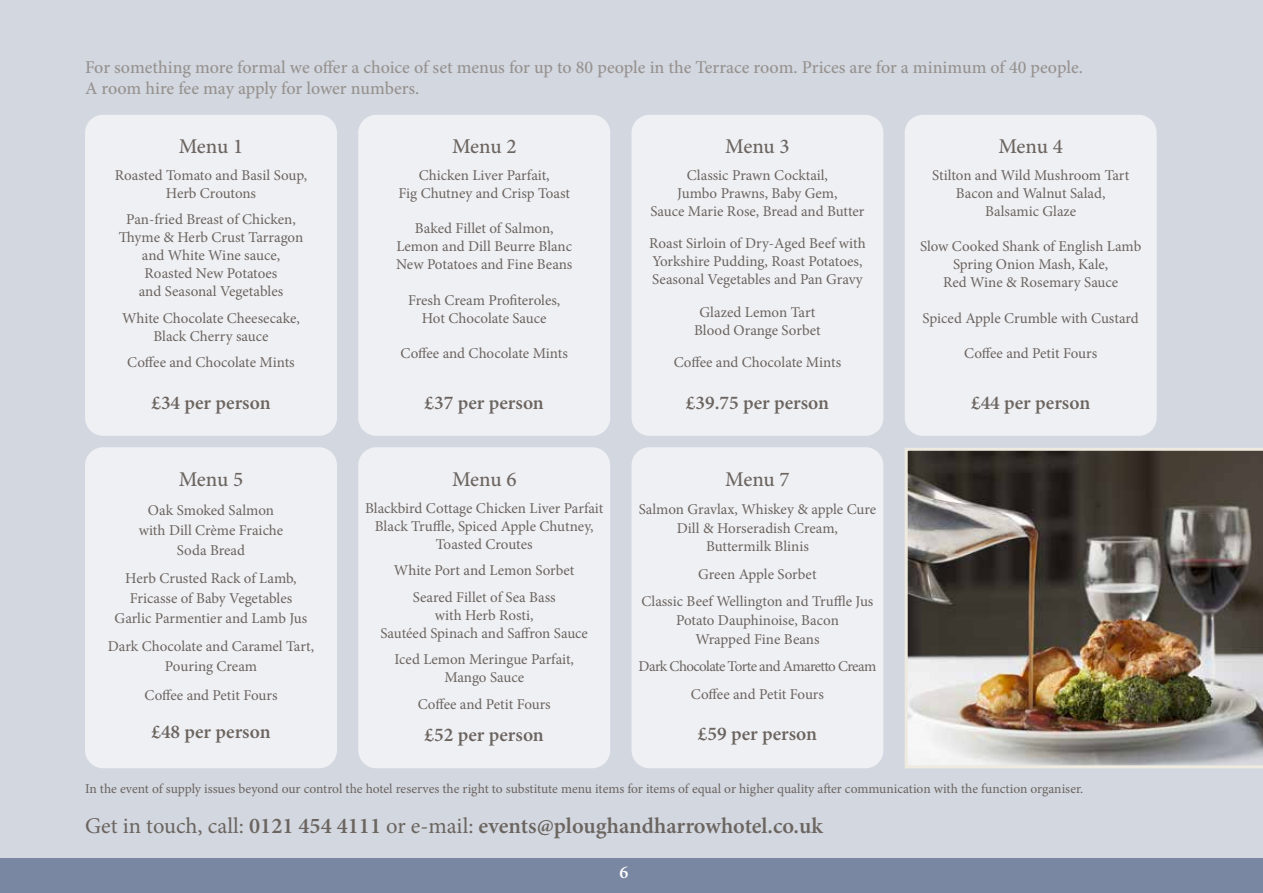
<style>
.page{position:relative;width:1263px;height:893px;background:#fff}
.page>*{position:absolute;margin:0;border:0;box-sizing:border-box;transform-origin:0 0}
.t1{font:600 22.5px "Minion Pro";color:#6b645f}
.t2{font:500 21px "Minion Pro";letter-spacing:-.015em;color:#6b645f}
.t3{font:600 19.5px "Minion Pro";color:#6b645f}
.t4{font:500 18px/21.6px "Minion Pro";letter-spacing:-.005em;color:#97928f}
.t5{font:600 18px "Minion Pro";color:#fff}
.t6{font:15px/18px "Minion Pro";letter-spacing:-.005em;color:#6b645f;text-align:center}
.t7{font:15px/27.5px "Minion Pro";letter-spacing:-.04em;color:#6b645f;text-align:center}
.t8{font:13.5px "Minion Pro";letter-spacing:-.005em;color:#6b645f}
.s1{font-weight:400}
</style>
<div class="page">
<div style="left:0;top:0;width:1263px;height:865px;background:#d2d7e0"></div>
<div style="left:0;top:859px;width:1263px;height:34px;background:#7987a2"></div>
<div style="left:85px;top:115px;width:252px;height:321px;background:#eff0f4;border-radius:18px"></div>
<div style="left:85px;top:447px;width:252px;height:321px;background:#eff0f4;border-radius:18px"></div>
<div style="left:358px;top:115px;width:252px;height:321px;background:#eff0f4;border-radius:18px"></div>
<div style="left:358px;top:447px;width:252px;height:321px;background:#eff0f4;border-radius:18px"></div>
<div style="left:631px;top:115px;width:252px;height:321px;background:#eff0f4;border-radius:18px"></div>
<div style="left:631px;top:447px;width:252px;height:321px;background:#eff0f4;border-radius:18px"></div>
<div style="left:905px;top:115px;width:252px;height:321px;background:#eff0f4;border-radius:18px"></div>
<img style="left:905px;top:448px;width:358px;height:320px">
<p class="t4" style="left:85px;top:56px;width:999px">For something more formal we offer a choice of set menus for up to 80 people in the Terrace room. Prices are for a minimum of 40 people.<br>A room hire fee may apply for lower numbers.</p>
<h2 class="t2" style="left:179px;top:132px;width:66px">Menu 1</h2>
<p class="t6" style="left:115px;top:166px;width:194px">Roasted Tomato and Basil Soup,<br>Herb Croutons</p>
<p class="t6" style="left:119px;top:210px;width:186px">Pan-fried Breast of Chicken,<br>Thyme &amp; Herb Crust Tarragon and White Wine sauce,<br>Roasted New Potatoes<br>and Seasonal Vegetables</p>
<p class="t6" style="left:122px;top:309px;width:179px">White Chocolate Cheesecake,<br>Black Cherry sauce</p>
<p class="t6" style="left:127px;top:353px;width:169px">Coffee and Chocolate Mints</p>
<h3 class="t3" style="left:151px;top:389px;width:121px">£34 per person</h3>
<h2 class="t2" style="left:179px;top:465px;width:66px">Menu 5</h2>
<p class="t6" style="left:139px;top:500px;width:146px;line-height:20px">Oak Smoked Salmon with Dill Crème Fraiche<br>Soda Bread</p>
<p class="t6" style="left:115px;top:568px;width:194px;line-height:20px">Herb Crusted Rack of Lamb,<br>Fricasse of Baby Vegetables<br>Garlic Parmentier and Lamb Jus</p>
<p class="t6" style="left:108px;top:637px;width:208px;line-height:20px">Dark Chocolate and Caramel Tart,<br>Pouring Cream</p>
<p class="t6" style="left:144px;top:686px;width:134px">Coffee and Petit Fours</p>
<h3 class="t3" style="left:151px;top:719px;width:121px">£48 per person</h3>
<h2 class="t2" style="left:452px;top:132px;width:66px">Menu 2</h2>
<p class="t6" style="left:398px;top:166px;width:173px">Chicken Liver Parfait,<br>Fig Chutney and Crisp Toast</p>
<p class="t6" style="left:396px;top:219px;width:178px">Baked Fillet of Salmon,<br>Lemon and Dill Beurre Blanc<br>New Potatoes and Fine Beans</p>
<p class="t6" style="left:408px;top:291px;width:154px">Fresh Cream Profiteroles,<br>Hot Chocolate Sauce</p>
<p class="t6" style="left:400px;top:344px;width:169px">Coffee and Chocolate Mints</p>
<h3 class="t3" style="left:425px;top:389px;width:121px">£37 per person</h3>
<h2 class="t2" style="left:452px;top:465px;width:66px">Menu 6</h2>
<p class="t6" style="left:365px;top:499px;width:240px">Blackbird Cottage Chicken Liver Parfait<br>Black Truffle, Spiced Apple Chutney,<br>Toasted Croutes</p>
<p class="t6" style="left:394px;top:557px;width:182px;line-height:26.5px">White Port and Lemon Sorbet<br>Seared Fillet of Sea Bass</p>
<p class="t6" style="left:380px;top:606px;width:209px">with Herb Rosti,<br>Sautéed Spinach and Saffron Sauce</p>
<p class="t6" style="left:394px;top:650px;width:181px">Iced Lemon Meringue Parfait,<br>Mango Sauce</p>
<p class="t6" style="left:418px;top:695px;width:134px">Coffee and Petit Fours</p>
<h3 class="t3" style="left:425px;top:721px;width:121px">£52 per person</h3>
<h2 class="t2" style="left:725px;top:132px;width:66px">Menu 3</h2>
<p class="t6" style="left:650px;top:166px;width:215px">Classic Prawn Cocktail,<br>Jumbo Prawns, Baby Gem,<br>Sauce Marie Rose, Bread and Butter</p>
<p class="t6" style="left:649px;top:234px;width:218px;text-align:left">Roast Sirloin of Dry-Aged Beef with<br>Yorkshire Pudding, Roast Potatoes,<br>Seasonal Vegetables and Pan Gravy</p>
<p class="t6" style="left:694px;top:303px;width:128px">Glazed Lemon Tart<br>Blood Orange Sorbet</p>
<p class="t6" style="left:674px;top:353px;width:169px">Coffee and Chocolate Mints</p>
<h3 class="t3" style="left:686px;top:389px;width:145px">£39.75 per person</h3>
<h2 class="t2" style="left:725px;top:465px;width:66px">Menu 7</h2>
<p class="t6" style="left:639px;top:499px;width:239px;line-height:18.9px">Salmon Gravlax, Whiskey &amp; apple Cure<br>Dill &amp; Horseradish Cream,<br>Buttermilk Blinis</p>
<p class="t6" style="left:641px;top:560px;width:233px;line-height:27.5px">Green Apple Sorbet<br>Classic Beef Wellington and Truffle Jus</p>
<p class="t6" style="left:676px;top:611px;width:164px;line-height:18.9px">Potato Dauphinoise, Bacon<br>Wrapped Fine Beans</p>
<p class="t7" style="left:639px;top:653px;width:239px">Dark Chocolate Torte and Amaretto Cream<br>Coffee and Petit Fours</p>
<h3 class="t3" style="left:698px;top:721px;width:121px">£59 per person</h3>
<h2 class="t2" style="left:998px;top:132px;width:66px">Menu 4</h2>
<p class="t6" style="left:932px;top:166px;width:199px">Stilton and Wild Mushroom Tart<br>Bacon and Walnut Salad,<br>Balsamic Glaze</p>
<p class="t6" style="left:920px;top:237px;width:223px">Slow Cooked Shank of English Lamb<br>Spring Onion Mash, Kale,<br>Red Wine &amp; Rosemary Sauce</p>
<p class="t6" style="left:923px;top:309px;width:218px">Spiced Apple Crumble with Custard</p>
<p class="t6" style="left:964px;top:344px;width:134px">Coffee and Petit Fours</p>
<h3 class="t3" style="left:971px;top:389px;width:121px">£44 per person</h3>
<p class="t8" style="left:85px;top:780px;width:1000px">In the event of supply issues beyond our control the hotel reserves the right to substitute menu items for items of equal or higher quality after communication with the function organiser.</p>
<h1 class="t1" style="left:85px;top:810px;width:739px"><span class="s1">Get in touch, call:</span> 0121 454 4111 <span class="s1">or e-mail:</span> events@ploughandharrowhotel.co.uk</h1>
<p class="t5" style="left:620px;top:860px;width:10px">6</p>
</div>
